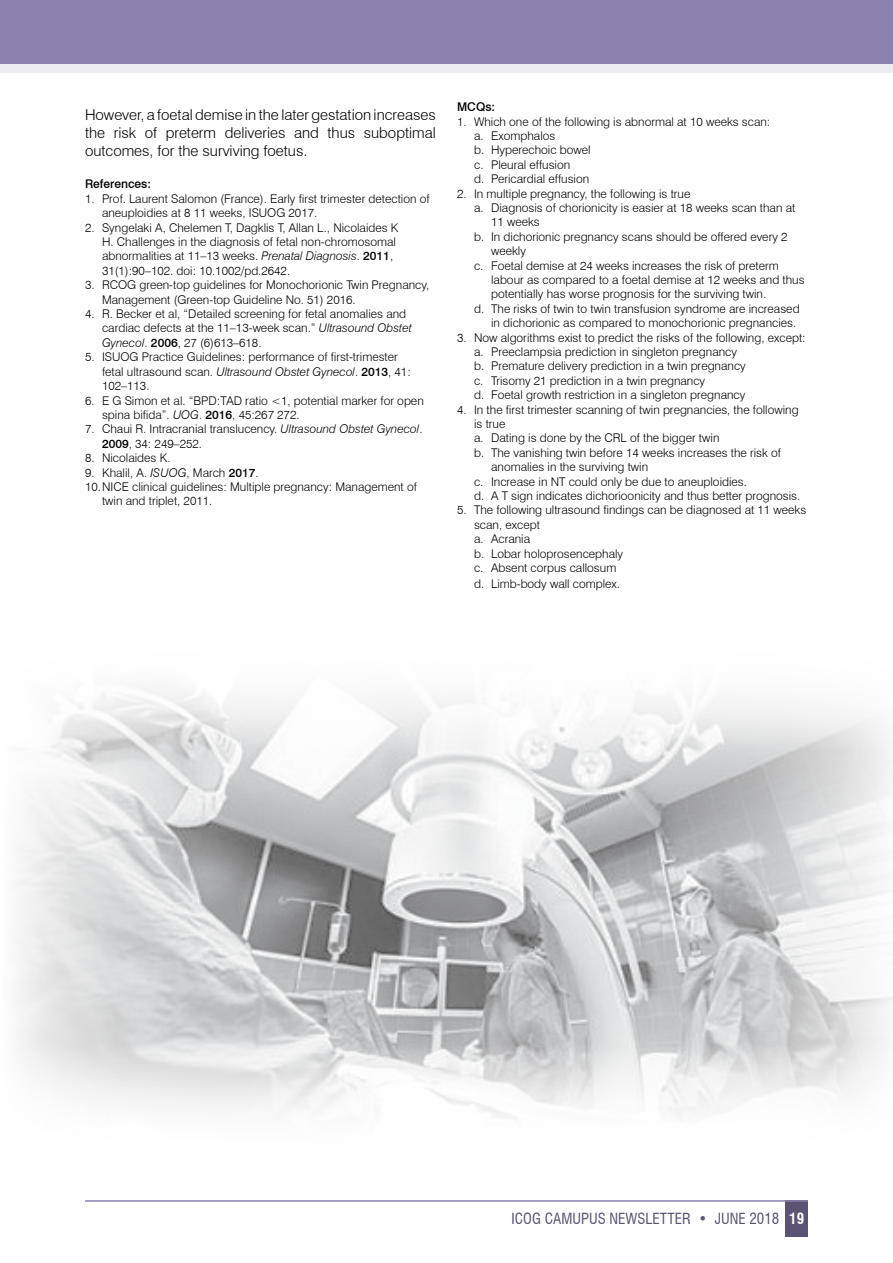
<style>
.page{position:relative;width:893px;height:1263px;background:#fff}
.page>*{position:absolute;margin:0;border:0;box-sizing:border-box;transform-origin:0 0}
.t1{font:300 15px/18px "Swiss 721 BT";color:#000;text-align:justify}
.t2{font:condensed 15px "Swiss 721 BT";color:#5b5373}
.t3{font:300 12px/14.4px "Swiss 721 BT";color:#000}
.t4{font:500 12px "Swiss 721 BT";color:#000}
.s1{font-style:italic}
.s2{font-weight:500}
.s3{font-weight:700;color:#fff}
</style>
<div class="page">
<img style="left:17px;top:688px;width:876px;height:430px">
<div style="left:785px;top:1200px;width:23px;height:36px;background:#5b5373"></div>
<div style="left:0;top:0;width:893px;height:64px;background:#8a81af"></div>
<div style="left:0;top:64px;width:893px;height:8px;background:#eeecf3"></div>
<hr style="left:85px;top:1200px;width:723px;height:2px;background:#8a81af">
<p class="t1" style="left:85px;top:106px;width:352px">However, a foetal demise in the later gestation increases the risk of preterm deliveries and thus suboptimal outcomes, for the surviving foetus.</p>
<p class="t4" style="left:85px;top:177px;width:67px">References:</p>
<p class="t3" style="left:102px;top:191px;width:329px;text-indent:-17px">1. Prof. Laurent Salomon (France). Early first trimester detection of aneuploidies at 8 11 weeks, ISUOG 2017.</p>
<p class="t3" style="left:102px;top:220px;width:298px;text-indent:-17px">2. Syngelaki A, Chelemen T, Dagklis T, Allan L., Nicolaides K H. Challenges in the diagnosis of fetal non-chromosomal abnormalities at 11–13 weeks. <span class="s1">Prenatal Diagnosis</span>. <span class="s2">2011</span>, 31(1):90–102. doi: 10.1002/pd.2642.</p>
<p class="t3" style="left:102px;top:278px;width:329px;text-indent:-17px">3. RCOG green-top guidelines for Monochorionic Twin Pregnancy,<br>Management (Green-top Guideline No. 51) 2016.</p>
<p class="t3" style="left:102px;top:306px;width:311px;text-indent:-17px">4. R. Becker et al, “Detailed screening for fetal anomalies and cardiac defects at the 11–13-week scan.” <span class="s1">Ultrasound Obstet<br>Gynecol</span>. <span class="s2">2006</span>, 27 (6)613–618.</p>
<p class="t3" style="left:102px;top:350px;width:310px;text-indent:-17px">5. ISUOG Practice Guidelines: performance of first-trimester fetal ultrasound scan. <span class="s1">Ultrasound Obstet Gynecol</span>. <span class="s2">2013</span>, 41:<br>102–113.</p>
<p class="t3" style="left:102px;top:393px;width:323px;text-indent:-17px">6. E G Simon et al. “BPD:TAD ratio &lt;1, potential marker for open spina bifida”. <span class="s1">UOG</span>. <span class="s2">2016</span>, 45:267 272.</p>
<p class="t3" style="left:102px;top:422px;width:322px;text-indent:-17px">7. Chaui R. Intracranial translucency. <span class="s1">Ultrasound Obstet Gynecol</span>.<br><span class="s2">2009</span>, 34: 249–252.</p>
<p class="t3" style="left:85px;top:450px;width:87px">8. Nicolaides K.</p>
<p class="t3" style="left:85px;top:465px;width:175px">9. Khalil, A. <span class="s1">ISUOG</span>, March <span class="s2">2017</span>.</p>
<p class="t3" style="left:85px;top:479px;width:333px">10.NICE clinical guidelines: Multiple pregnancy: Management of</p>
<p class="t3" style="left:102px;top:494px;width:112px">twin and triplet, 2011.</p>
<p class="t4" style="left:457px;top:100px;width:40px">MCQs:</p>
<p class="t3" style="left:474px;top:114px;width:298px;text-indent:-17px">1. Which one of the following is abnormal at 10 weeks scan: a. Exomphalos<br>b. Hyperechoic bowel<br>c. Pleural effusion<br>d. Pericardial effusion</p>
<p class="t3" style="left:457px;top:186px;width:235px">2. In multiple pregnancy, the following is true</p>
<p class="t3" style="left:474px;top:200px;width:323px">a. Diagnosis of chorionicity is easier at 18 weeks scan than at</p>
<p class="t3" style="left:491px;top:215px;width:50px">11 weeks</p>
<p class="t3" style="left:474px;top:229px;width:315px">b. In dichorionic pregnancy scans should be offered every 2</p>
<p class="t3" style="left:491px;top:244px;width:36px">weekly</p>
<p class="t3" style="left:474px;top:258px;width:306px">c. Foetal demise at 24 weeks increases the risk of preterm</p>
<p class="t3" style="left:491px;top:272px;width:315px">labour as compared to a foetal demise at 12 weeks and thus</p>
<p class="t3" style="left:491px;top:287px;width:277px">potentially has worse prognosis for the surviving twin.</p>
<p class="t3" style="left:474px;top:301px;width:327px">d. The risks of twin to twin transfusion syndrome are increased</p>
<p class="t3" style="left:491px;top:316px;width:307px">in dichorionic as compared to monochorionic pregnancies.</p>
<p class="t3" style="left:474px;top:330px;width:333px;text-indent:-17px">3. Now algorithms exist to predict the risks of the following, except: a. Preeclampsia prediction in singleton pregnancy<br>b. Premature delivery prediction in a twin pregnancy<br>c. Trisomy 21 prediction in a twin pregnancy<br>d. Foetal growth restriction in a singleton pregnancy</p>
<p class="t3" style="left:457px;top:402px;width:343px">4. In the first trimester scanning of twin pregnancies, the following</p>
<p class="t3" style="left:474px;top:416px;width:33px">is true</p>
<p class="t3" style="left:474px;top:431px;width:247px">a. Dating is done by the CRL of the bigger twin</p>
<p class="t3" style="left:474px;top:445px;width:308px">b. The vanishing twin before 14 weeks increases the risk of</p>
<p class="t3" style="left:491px;top:460px;width:159px">anomalies in the surviving twin</p>
<p class="t3" style="left:474px;top:474px;width:274px">c. Increase in NT could only be due to aneuploidies.</p>
<p class="t3" style="left:474px;top:488px;width:328px">d. A T sign indicates dichorioonicity and thus better prognosis.</p>
<p class="t3" style="left:474px;top:503px;width:334px;text-indent:-17px">5. The following ultrasound findings can be diagnosed at 11 weeks scan, except<br>a. Acrania<br>b. Lobar holoprosencephaly<br>c. Absent corpus callosum</p>
<p class="t3" style="left:474px;top:577px;width:148px">d. Limb-body wall complex.</p>
<p class="t2" style="left:511px;top:1209px;width:294px">ICOG CAMUPUS NEWSLETTER • JUNE 2018 <span class="s3">19</span></p>
</div>
